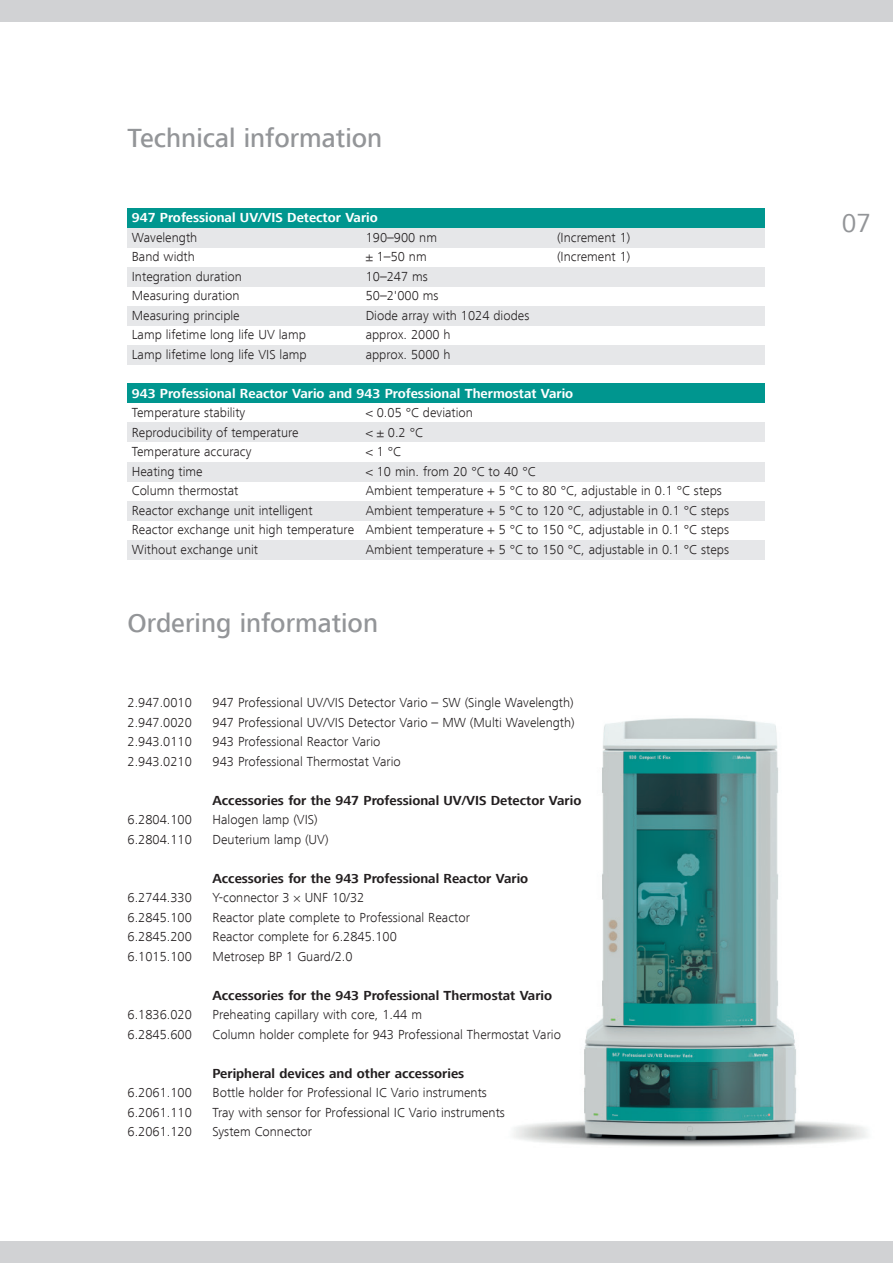
<style>
.page{position:relative;width:893px;height:1263px;background:#fff}
.page>*{position:absolute;margin:0;border:0;box-sizing:border-box;transform-origin:0 0}
.t1{font:500 27px "Frutiger Next LT";color:#939598}
.t2{font:27px "Frutiger Next LT";color:#939598}
.t3{font:300 13.5px/19.5px "Frutiger Next LT";color:#231f20;text-align:justify}
.t4{font:700 13.5px "Frutiger Next LT";color:#231f20}
.t5{font:700 13.5px "Frutiger Next LT";color:#fff}
</style>
<div class="page">
<div style="left:0;top:1242px;width:893px;height:21px;background:#d1d2d4"></div>
<div style="left:0;top:0;width:893px;height:21px;background:#d1d2d4"></div>
<div style="left:128px;top:345px;width:637px;height:20px;background:#e6e7e9"></div>
<img style="left:514px;top:718px;width:354px;height:429px">
<div style="left:128px;top:540px;width:637px;height:20px;background:#e6e7e9"></div>
<div style="left:128px;top:462px;width:637px;height:19px;background:#e6e7e9"></div>
<div style="left:128px;top:501px;width:637px;height:20px;background:#e6e7e9"></div>
<div style="left:128px;top:422px;width:637px;height:20px;background:#e6e7e9"></div>
<div style="left:128px;top:383px;width:637px;height:19px;background:#00968f"></div>
<div style="left:128px;top:267px;width:637px;height:20px;background:#e6e7e9"></div>
<div style="left:128px;top:306px;width:637px;height:20px;background:#e6e7e9"></div>
<div style="left:128px;top:228px;width:637px;height:19px;background:#e6e7e9"></div>
<div style="left:128px;top:208px;width:637px;height:20px;background:#00968f"></div>
<h1 class="t1" style="left:128px;top:123px;width:256px">Technical information</h1>
<p class="t5" style="left:132px;top:210px;width:247px">947 Professional UV/VIS Detector Vario</p>
<p class="t3" style="left:132px;top:228px;width:67px">Wavelength</p>
<p class="t3" style="left:366px;top:228px;width:73px">190–900 nm</p>
<p class="t3" style="left:557px;top:228px;width:75px">(Increment 1)</p>
<p class="t3" style="left:132px;top:247px;width:65px">Band width</p>
<p class="t3" style="left:366px;top:247px;width:63px">± 1–50 nm</p>
<p class="t3" style="left:557px;top:247px;width:75px">(Increment 1)</p>
<p class="t3" style="left:132px;top:267px;width:112px">Integration duration</p>
<p class="t3" style="left:366px;top:267px;width:64px">10–247 ms</p>
<p class="t3" style="left:132px;top:286px;width:109px">Measuring duration</p>
<p class="t3" style="left:366px;top:286px;width:74px">50–2'000 ms</p>
<p class="t3" style="left:132px;top:306px;width:109px">Measuring principle</p>
<p class="t3" style="left:366px;top:306px;width:165px">Diode array with 1024 diodes</p>
<p class="t3" style="left:132px;top:325px;width:176px">Lamp lifetime long life UV lamp</p>
<p class="t3" style="left:366px;top:325px;width:87px">approx. 2000 h</p>
<p class="t3" style="left:132px;top:345px;width:176px">Lamp lifetime long life VIS lamp</p>
<p class="t3" style="left:366px;top:345px;width:87px">approx. 5000 h</p>
<p class="t5" style="left:132px;top:386px;width:443px">943 Professional Reactor Vario and 943 Professional Thermostat Vario</p>
<p class="t3" style="left:132px;top:403px;width:115px">Temperature stability</p>
<p class="t3" style="left:366px;top:403px;width:109px">&lt; 0.05 °C deviation</p>
<p class="t3" style="left:132px;top:423px;width:168px">Reproducibility of temperature</p>
<p class="t3" style="left:366px;top:423px;width:59px">&lt; ± 0.2 °C</p>
<p class="t3" style="left:132px;top:442px;width:121px">Temperature accuracy</p>
<p class="t3" style="left:366px;top:442px;width:37px">&lt; 1 °C</p>
<p class="t3" style="left:132px;top:462px;width:72px">Heating time</p>
<p class="t3" style="left:366px;top:462px;width:171px">&lt; 10 min. from 20 °C to 40 °C</p>
<p class="t3" style="left:132px;top:481px;width:108px">Column thermostat</p>
<p class="t3" style="left:366px;top:481px;width:358px">Ambient temperature + 5 °C to 80 °C, adjustable in 0.1 °C steps</p>
<p class="t3" style="left:132px;top:501px;width:182px">Reactor exchange unit intelligent</p>
<p class="t3" style="left:132px;top:501px;width:599px;text-indent:234px">Ambient temperature + 5 °C to 120 °C, adjustable in 0.1 °C steps Reactor exchange unit high temperature Ambient temperature + 5 °C to 150 °C, adjustable in 0.1 °C steps Without exchange unit</p>
<p class="t3" style="left:366px;top:540px;width:365px">Ambient temperature + 5 °C to 150 °C, adjustable in 0.1 °C steps</p>
<h1 class="t1" style="left:128px;top:608px;width:252px">Ordering information</h1>
<p class="t3" style="left:128px;top:693px;width:66px">2.947.0010</p>
<p class="t3" style="left:213px;top:693px;width:363px">947 Professional UV/VIS Detector Vario – SW (Single Wavelength)</p>
<p class="t3" style="left:128px;top:712px;width:66px">2.947.0020</p>
<p class="t3" style="left:213px;top:712px;width:364px">947 Professional UV/VIS Detector Vario – MW (Multi Wavelength)</p>
<p class="t3" style="left:128px;top:732px;width:66px">2.943.0110</p>
<p class="t3" style="left:213px;top:732px;width:169px">943 Professional Reactor Vario</p>
<p class="t3" style="left:128px;top:751px;width:66px">2.943.0210</p>
<p class="t3" style="left:213px;top:751px;width:190px">943 Professional Thermostat Vario</p>
<p class="t4" style="left:213px;top:792px;width:370px">Accessories for the 947 Professional UV/VIS Detector Vario</p>
<p class="t3" style="left:128px;top:810px;width:66px">6.2804.100</p>
<p class="t3" style="left:213px;top:810px;width:107px">Halogen lamp (VIS)</p>
<p class="t3" style="left:128px;top:829px;width:66px">6.2804.110</p>
<p class="t3" style="left:213px;top:829px;width:118px">Deuterium lamp (UV)</p>
<p class="t4" style="left:213px;top:870px;width:317px">Accessories for the 943 Professional Reactor Vario</p>
<p class="t3" style="left:128px;top:888px;width:66px">6.2744.330</p>
<p class="t3" style="left:213px;top:888px;width:153px">Y-connector 3 × UNF 10/32</p>
<p class="t3" style="left:128px;top:907px;width:66px">6.2845.100</p>
<p class="t3" style="left:213px;top:907px;width:259px">Reactor plate complete to Professional Reactor</p>
<p class="t3" style="left:128px;top:927px;width:66px">6.2845.200</p>
<p class="t3" style="left:213px;top:927px;width:186px">Reactor complete for 6.2845.100</p>
<p class="t3" style="left:128px;top:946px;width:66px">6.1015.100</p>
<p class="t3" style="left:213px;top:946px;width:142px">Metrosep BP 1 Guard/2.0</p>
<p class="t4" style="left:213px;top:987px;width:341px">Accessories for the 943 Professional Thermostat Vario</p>
<p class="t3" style="left:128px;top:1005px;width:66px">6.1836.020</p>
<p class="t3" style="left:213px;top:1005px;width:211px">Preheating capillary with core, 1.44 m</p>
<p class="t3" style="left:128px;top:1024px;width:66px">6.2845.600</p>
<p class="t3" style="left:213px;top:1024px;width:350px">Column holder complete for 943 Professional Thermostat Vario</p>
<p class="t4" style="left:213px;top:1065px;width:253px">Peripheral devices and other accessories</p>
<p class="t3" style="left:128px;top:1083px;width:66px">6.2061.100</p>
<p class="t3" style="left:213px;top:1083px;width:276px">Bottle holder for Professional IC Vario instruments</p>
<p class="t3" style="left:128px;top:1102px;width:66px">6.2061.110</p>
<p class="t3" style="left:213px;top:1102px;width:294px">Tray with sensor for Professional IC Vario instruments</p>
<p class="t3" style="left:128px;top:1122px;width:66px">6.2061.120</p>
<p class="t3" style="left:213px;top:1122px;width:101px">System Connector</p>
<h1 class="t2" style="left:842px;top:208px;width:31px">07</h1>
</div>
